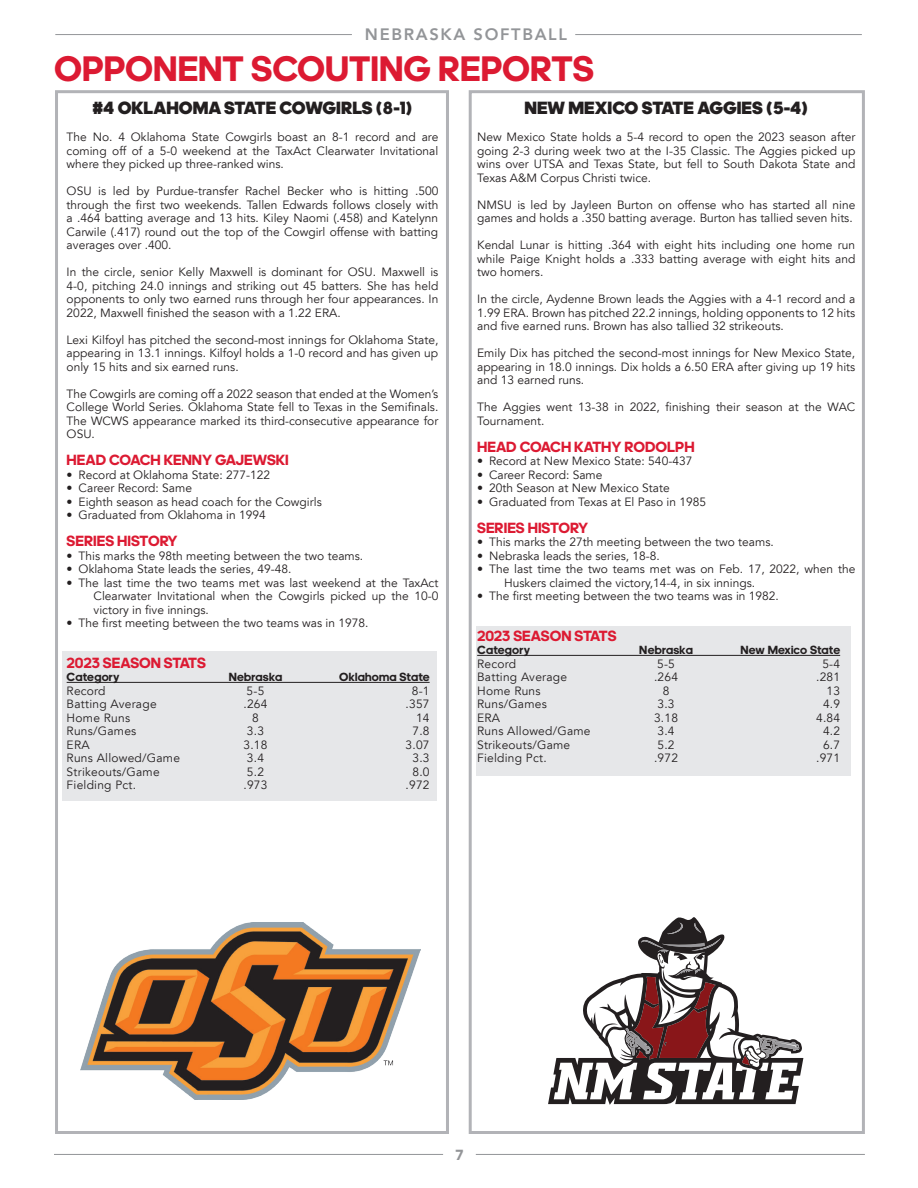
<style>
.page{position:relative;width:918px;height:1188px;background:#fff}
.page>*{position:absolute;margin:0;border:0;box-sizing:border-box;transform-origin:0 0}
.Subhead{font:700 36px "adineue PRO";color:#dc1a32}
.t1{font:900 18px "adineue PRO";color:#231f20}
.t2{font:800 16.5px "Avenir LT Std";letter-spacing:.1em;color:#939598}
.t3{font:700 15px "adineue PRO";color:#dc1a32}
.t4{font:700 15px "adineue PRO";color:#939598}
.t5{font:12px/13.5px "Avenir LT Std";color:#231f20;text-align:justify}
.t6{font:12px "Avenir LT Std";letter-spacing:.02em;color:#231f20}
.t7{font:700 12px "adineue PRO";letter-spacing:.02em;color:#231f20}
.t8{font:700 12px "adineue PRO";color:#231f20}
</style>
<div class="page">
<hr style="left:54px;top:1154px;width:389px;height:1px;background:#939598">
<hr style="left:476px;top:1154px;width:389px;height:1px;background:#939598">
<hr style="left:55px;top:34px;width:297px;height:1px;background:#939598">
<hr style="left:575px;top:34px;width:287px;height:1px;background:#939598">
<div style="left:469px;top:90px;width:396px;height:1044px;border:3px solid #b2b3b7"></div>
<div style="left:476px;top:626px;width:374px;height:150px;background:#e6e7e9"></div>
<svg style="left:548px;top:917px;width:255px;height:188px"></svg>
<svg style="left:554px;top:922px;width:246px;height:177px"></svg>
<div style="left:55px;top:90px;width:394px;height:1044px;border:3px solid #b2b3b7"></div>
<div style="left:62px;top:652px;width:375px;height:149px;background:#e6e7e9"></div>
<hr style="left:67px;top:682px;width:363px;height:1px;background:#231f20">
<hr style="left:477px;top:655px;width:363px;height:1px;background:#231f20">
<img style="left:80px;top:923px;width:340px;height:176px">
<h3 class="t2" style="left:365px;top:25px;width:204px">NEBRASKA SOFTBALL</h3>
<p class="Subhead" style="left:54px;top:48px;width:541px">OPPONENT SCOUTING REPORTS</p>
<p class="t1" style="left:524px;top:97px;width:285px">NEW MEXICO STATE AGGIES (5-4)</p>
<p class="t5" style="left:477px;top:131px;width:380px">New Mexico State holds a 5-4 record to open the 2023 season after going 2-3 during week two at the I-35 Classic. The Aggies picked up wins over UTSA and Texas State, but fell to South Dakota State and Texas A&amp;M Corpus Christi twice.</p>
<p class="t5" style="left:477px;top:198px;width:380px">NMSU is led by Jayleen Burton on offense who has started all nine games and holds a .350 batting average. Burton has tallied seven hits.</p>
<p class="t5" style="left:477px;top:239px;width:380px">Kendal Lunar is hitting .364 with eight hits including one home run while Paige Knight holds a .333 batting average with eight hits and two homers.</p>
<p class="t5" style="left:477px;top:293px;width:380px">In the circle, Aydenne Brown leads the Aggies with a 4-1 record and a 1.99 ERA. Brown has pitched 22.2 innings, holding opponents to 12 hits and five earned runs. Brown has also tallied 32 strikeouts.</p>
<p class="t5" style="left:477px;top:347px;width:380px">Emily Dix has pitched the second-most innings for New Mexico State, appearing in 18.0 innings. Dix holds a 6.50 ERA after giving up 19 hits and 13 earned runs.</p>
<p class="t5" style="left:477px;top:401px;width:380px">The Aggies went 13-38 in 2022, finishing their season at the WAC<br>Tournament.</p>
<p class="t3" style="left:477px;top:438px;width:219px">HEAD COACH KATHY RODOLPH</p>
<p class="t5" style="left:477px;top:455px;width:217px">• Record at New Mexico State: 540-437</p>
<p class="t5" style="left:477px;top:468px;width:127px">• Career Record: Same</p>
<p class="t5" style="left:477px;top:482px;width:194px">• 20th Season at New Mexico State</p>
<p class="t5" style="left:477px;top:495px;width:230px">• Graduated from Texas at El Paso in 1985</p>
<p class="t3" style="left:477px;top:519px;width:113px">SERIES HISTORY</p>
<p class="t5" style="left:477px;top:536px;width:298px">• This marks the 27th meeting between the two teams.</p>
<p class="t5" style="left:477px;top:549px;width:184px">• Nebraska leads the series, 18-8.</p>
<p class="t5" style="left:504px;top:563px;width:353px;text-indent:-27px">• The last time the two teams met was on Feb. 17, 2022, when the<br>Huskers claimed the victory,14-4, in six innings.</p>
<p class="t5" style="left:477px;top:590px;width:303px">• The first meeting between the two teams was in 1982.</p>
<p class="t3" style="left:477px;top:627px;width:141px">2023 SEASON STATS</p>
<p class="t7" style="left:477px;top:643px;width:54px">Category</p>
<p class="t7" style="left:639px;top:643px;width:55px">Nebraska</p>
<p class="t8" style="left:741px;top:643px;width:101px">New Mexico State</p>
<p class="t5" style="left:477px;top:657px;width:40px">Record</p>
<p class="t5" style="left:657px;top:657px;width:19px">5-5</p>
<p class="t5" style="left:822px;top:657px;width:19px">5-4</p>
<p class="t6" style="left:477px;top:670px;width:92px">Batting Average</p>
<p class="t5" style="left:654px;top:671px;width:26px">.264</p>
<p class="t5" style="left:816px;top:671px;width:26px">.281</p>
<p class="t6" style="left:477px;top:684px;width:65px">Home Runs</p>
<p class="t5" style="left:663px;top:684px;width:8px">8</p>
<p class="t5" style="left:827px;top:684px;width:15px">13</p>
<p class="t6" style="left:477px;top:697px;width:71px">Runs/Games</p>
<p class="t5" style="left:657px;top:698px;width:19px">3.3</p>
<p class="t5" style="left:823px;top:698px;width:19px">4.9</p>
<p class="t5" style="left:477px;top:711px;width:24px">ERA</p>
<p class="t5" style="left:654px;top:711px;width:26px">3.18</p>
<p class="t5" style="left:816px;top:711px;width:26px">4.84</p>
<p class="t6" style="left:477px;top:724px;width:115px">Runs Allowed/Game</p>
<p class="t5" style="left:657px;top:725px;width:19px">3.4</p>
<p class="t5" style="left:823px;top:725px;width:19px">4.2</p>
<p class="t6" style="left:477px;top:738px;width:95px">Strikeouts/Game</p>
<p class="t5" style="left:657px;top:738px;width:19px">5.2</p>
<p class="t5" style="left:823px;top:738px;width:19px">6.7</p>
<p class="t6" style="left:477px;top:751px;width:71px">Fielding Pct.</p>
<p class="t5" style="left:654px;top:752px;width:26px">.972</p>
<p class="t5" style="left:816px;top:752px;width:26px">.971</p>
<p class="t1" style="left:93px;top:97px;width:321px">#4 OKLAHOMA STATE COWGIRLS (8-1)</p>
<p class="t5" style="left:67px;top:131px;width:373px">The No. 4 Oklahoma State Cowgirls boast an 8-1 record and are coming off of a 5-0 weekend at the TaxAct Clearwater Invitational where they picked up three-ranked wins.</p>
<p class="t5" style="left:67px;top:185px;width:373px">OSU is led by Purdue-transfer Rachel Becker who is hitting .500 through the first two weekends. Tallen Edwards follows closely with a .464 batting average and 13 hits. Kiley Naomi (.458) and Katelynn Carwile (.417) round out the top of the Cowgirl offense with batting averages over .400.</p>
<p class="t5" style="left:67px;top:266px;width:373px">In the circle, senior Kelly Maxwell is dominant for OSU. Maxwell is 4-0, pitching 24.0 innings and striking out 45 batters. She has held opponents to only two earned runs through her four appearances. In 2022, Maxwell finished the season with a 1.22 ERA.</p>
<p class="t5" style="left:67px;top:333px;width:373px">Lexi Kilfoyl has pitched the second-most innings for Oklahoma State, appearing in 13.1 innings. Kilfoyl holds a 1-0 record and has given up only 15 hits and six earned runs.</p>
<p class="t5" style="left:67px;top:387px;width:373px">The Cowgirls are coming off a 2022 season that ended at the Women’s College World Series. Oklahoma State fell to Texas in the Semifinals.<br>The WCWS appearance marked its third-consecutive appearance for OSU.</p>
<p class="t3" style="left:67px;top:451px;width:224px">HEAD COACH KENNY GAJEWSKI</p>
<p class="t5" style="left:67px;top:468px;width:205px">• Record at Oklahoma State: 277-122</p>
<p class="t5" style="left:67px;top:482px;width:127px">• Career Record: Same</p>
<p class="t5" style="left:67px;top:495px;width:257px">• Eighth season as head coach for the Cowgirls</p>
<p class="t5" style="left:67px;top:509px;width:201px">• Graduated from Oklahoma in 1994</p>
<p class="t3" style="left:67px;top:532px;width:113px">SERIES HISTORY</p>
<p class="t5" style="left:67px;top:549px;width:298px">• This marks the 98th meeting between the two teams.</p>
<p class="t5" style="left:67px;top:563px;width:226px">• Oklahoma State leads the series, 49-48.</p>
<p class="t5" style="left:94px;top:576px;width:346px;text-indent:-27px">• The last time the two teams met was last weekend at the TaxAct Clearwater Invitational when the Cowgirls picked up the 10-0 victory in five innings.</p>
<p class="t5" style="left:67px;top:617px;width:303px">• The first meeting between the two teams was in 1978.</p>
<p class="t3" style="left:67px;top:654px;width:141px">2023 SEASON STATS</p>
<p class="t7" style="left:67px;top:670px;width:54px">Category</p>
<p class="t7" style="left:229px;top:670px;width:55px">Nebraska</p>
<p class="t7" style="left:339px;top:670px;width:92px">Oklahoma State</p>
<p class="t5" style="left:67px;top:684px;width:40px">Record</p>
<p class="t5" style="left:247px;top:684px;width:19px">5-5</p>
<p class="t5" style="left:412px;top:684px;width:19px">8-1</p>
<p class="t6" style="left:67px;top:697px;width:92px">Batting Average</p>
<p class="t5" style="left:244px;top:698px;width:26px">.264</p>
<p class="t5" style="left:406px;top:698px;width:26px">.357</p>
<p class="t6" style="left:67px;top:711px;width:65px">Home Runs</p>
<p class="t5" style="left:252px;top:711px;width:8px">8</p>
<p class="t5" style="left:416px;top:711px;width:15px">14</p>
<p class="t6" style="left:67px;top:724px;width:71px">Runs/Games</p>
<p class="t5" style="left:247px;top:725px;width:19px">3.3</p>
<p class="t5" style="left:412px;top:725px;width:19px">7.8</p>
<p class="t5" style="left:67px;top:738px;width:24px">ERA</p>
<p class="t5" style="left:244px;top:738px;width:26px">3.18</p>
<p class="t5" style="left:406px;top:738px;width:26px">3.07</p>
<p class="t6" style="left:67px;top:751px;width:115px">Runs Allowed/Game</p>
<p class="t5" style="left:247px;top:752px;width:19px">3.4</p>
<p class="t5" style="left:412px;top:752px;width:19px">3.3</p>
<p class="t6" style="left:67px;top:765px;width:95px">Strikeouts/Game</p>
<p class="t5" style="left:247px;top:765px;width:19px">5.2</p>
<p class="t5" style="left:412px;top:765px;width:19px">8.0</p>
<p class="t6" style="left:67px;top:778px;width:71px">Fielding Pct.</p>
<p class="t5" style="left:244px;top:779px;width:26px">.973</p>
<p class="t5" style="left:406px;top:779px;width:26px">.972</p>
<p class="t4" style="left:455px;top:1146px;width:9px">7</p>
</div>
